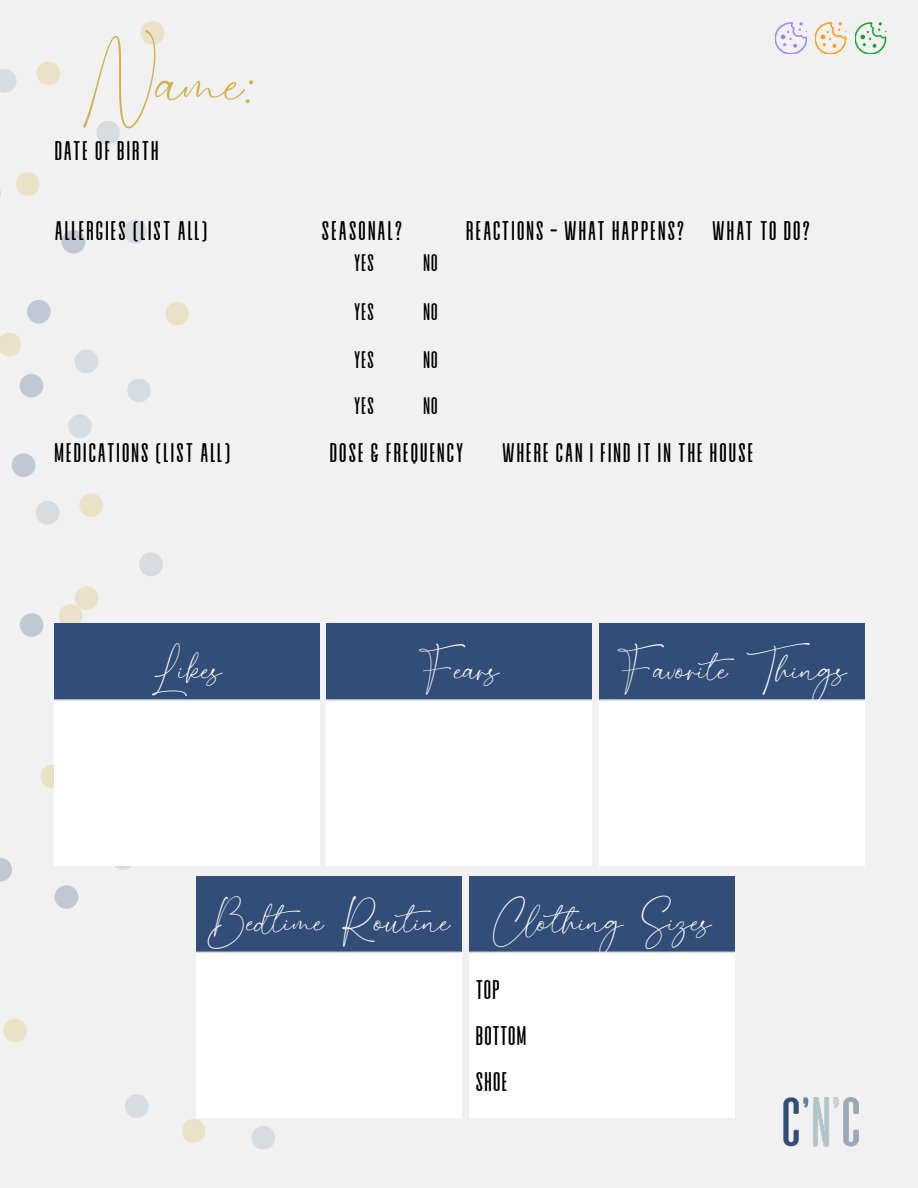
<style>
.page{position:relative;width:918px;height:1188px;background:#f1f1f1}
.page>*{position:absolute;margin:0;border:0;box-sizing:border-box;transform-origin:0 0}
.t1{font:57px "Brisely";color:#d1b34e}
.t2{font:29.25px "Brisely";color:#fff}
.t3{font:27px "Alvaro Condensed";letter-spacing:.03em;color:#000}
.t4{font:27px/45.9px "Alvaro Condensed";color:#000}
.t5{font:24px "Alvaro Condensed";color:#000}
</style>
<div class="page">
<img style="left:783px;top:1097px;width:76px;height:50px">
<svg style="left:16px;top:172px;width:24px;height:24px"></svg>
<svg style="left:36px;top:61px;width:24px;height:24px"></svg>
<svg style="left:0;top:332px;width:21px;height:25px"></svg>
<svg style="left:165px;top:301px;width:24px;height:25px"></svg>
<svg style="left:96px;top:121px;width:24px;height:23px"></svg>
<svg style="left:123px;top:220px;width:24px;height:23px"></svg>
<svg style="left:0;top:69px;width:17px;height:24px"></svg>
<svg style="left:75px;top:349px;width:23px;height:24px"></svg>
<svg style="left:68px;top:414px;width:24px;height:24px"></svg>
<svg style="left:127px;top:379px;width:24px;height:23px"></svg>
<svg style="left:61px;top:230px;width:25px;height:24px"></svg>
<svg style="left:27px;top:300px;width:24px;height:24px"></svg>
<svg style="left:19px;top:374px;width:25px;height:24px"></svg>
<svg style="left:11px;top:453px;width:25px;height:24px"></svg>
<svg style="left:58px;top:586px;width:41px;height:38px"></svg>
<svg style="left:79px;top:493px;width:24px;height:24px"></svg>
<svg style="left:40px;top:764px;width:14px;height:24px"></svg>
<svg style="left:182px;top:1119px;width:24px;height:24px"></svg>
<svg style="left:140px;top:21px;width:25px;height:24px"></svg>
<svg style="left:3px;top:1018px;width:24px;height:25px"></svg>
<svg style="left:139px;top:553px;width:24px;height:23px"></svg>
<svg style="left:125px;top:1094px;width:24px;height:24px"></svg>
<svg style="left:36px;top:501px;width:24px;height:24px"></svg>
<svg style="left:114px;top:866px;width:17px;height:4px"></svg>
<svg style="left:251px;top:1126px;width:24px;height:24px"></svg>
<svg style="left:20px;top:613px;width:24px;height:24px"></svg>
<svg style="left:0;top:858px;width:12px;height:24px"></svg>
<svg style="left:54px;top:885px;width:25px;height:24px"></svg>
<img style="left:775px;top:23px;width:32px;height:31px">
<img style="left:815px;top:23px;width:32px;height:31px">
<img style="left:855px;top:23px;width:31px;height:31px">
<div style="left:54px;top:624px;width:266px;height:76px;background:#334d79"></div>
<div style="left:54px;top:700px;width:266px;height:166px;background:#fff"></div>
<hr style="left:54px;top:699px;width:266px;height:2px;background:#d6dbe4">
<div style="left:326px;top:624px;width:266px;height:76px;background:#334d79"></div>
<div style="left:326px;top:700px;width:266px;height:166px;background:#fff"></div>
<hr style="left:326px;top:699px;width:266px;height:2px;background:#d6dbe4">
<div style="left:196px;top:876px;width:266px;height:76px;background:#334d79"></div>
<div style="left:196px;top:952px;width:266px;height:166px;background:#fff"></div>
<hr style="left:196px;top:952px;width:266px;height:1px;background:#d6dbe4">
<div style="left:599px;top:624px;width:266px;height:76px;background:#334d79"></div>
<div style="left:599px;top:700px;width:266px;height:166px;background:#fff"></div>
<hr style="left:599px;top:699px;width:266px;height:2px;background:#d6dbe4">
<div style="left:469px;top:876px;width:266px;height:76px;background:#334d79"></div>
<div style="left:469px;top:952px;width:266px;height:166px;background:#fff"></div>
<hr style="left:469px;top:952px;width:266px;height:1px;background:#d6dbe4">
<h1 class="t1" style="left:82px;top:36px;width:174px">Name:</h1>
<p class="t3" style="left:54px;top:143px;width:107px">DATE OF BIRTH</p>
<p class="t3" style="left:54px;top:222px;width:155px">ALLERGIES (LIST ALL)</p>
<p class="t3" style="left:321px;top:222px;width:83px">SEASONAL?</p>
<p class="t5" style="left:353px;top:256px;width:23px">YES</p>
<p class="t5" style="left:423px;top:256px;width:17px">NO</p>
<p class="t5" style="left:353px;top:304px;width:23px">YES</p>
<p class="t5" style="left:423px;top:304px;width:17px">NO</p>
<p class="t5" style="left:353px;top:352px;width:23px">YES</p>
<p class="t5" style="left:423px;top:352px;width:17px">NO</p>
<p class="t5" style="left:353px;top:398px;width:23px">YES</p>
<p class="t5" style="left:423px;top:398px;width:17px">NO</p>
<p class="t3" style="left:466px;top:222px;width:346px">REACTIONS - WHAT HAPPENS? WHAT TO DO?</p>
<p class="t3" style="left:54px;top:445px;width:178px">MEDICATIONS (LIST ALL)</p>
<p class="t3" style="left:329px;top:445px;width:136px">DOSE &amp; FREQUENCY</p>
<p class="t3" style="left:501px;top:445px;width:254px">WHERE CAN I FIND IT IN THE HOUSE</p>
<p class="t2" style="left:152px;top:646px;width:72px">Likes</p>
<p class="t2" style="left:418px;top:646px;width:83px">Fears</p>
<p class="t2" style="left:617px;top:646px;width:231px">Favorite Things</p>
<p class="t2" style="left:207px;top:898px;width:245px">Bedtime Routine</p>
<p class="t2" style="left:492px;top:898px;width:221px">Clothing Sizes</p>
<p class="t4" style="left:475px;top:969px;width:53px">TOP<br>BOTTOM<br>SHOE</p>
</div>
